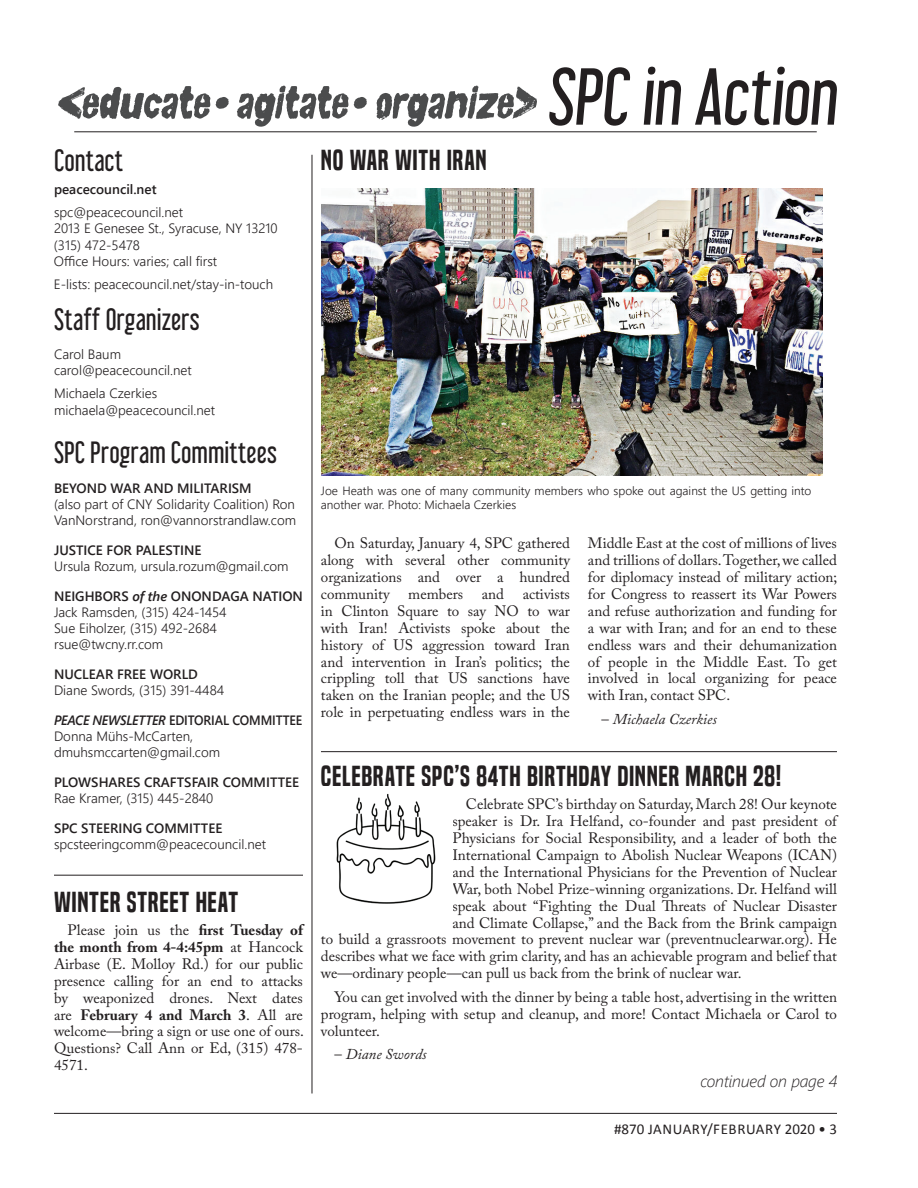
<style>
.page{position:relative;width:918px;height:1188px;background:#fff}
.page>*{position:absolute;margin:0;border:0;box-sizing:border-box;transform-origin:0 0}
.t1{font:italic 51px "lino set";color:#4b4c4d}
.t2{font:27px "Built Titling Sb";letter-spacing:.025em;color:#231f20}
.t3{font:27px "Libel Suit Rg";color:#231f20}
.t4{font:italic 16.5px "Webly Sleek UI Light";letter-spacing:-.01em;color:#231f20}
.t5{font:15px/16.8px "Adobe Caslon Pro";color:#231f20;text-align:justify}
.t6{font:italic 15px "Adobe Caslon Pro";color:#231f20}
.t7{font:15px "Calibri";letter-spacing:.01em;color:#231f20}
.t8{font:13.5px/16.2px "Webly Sleek UI Semilight";color:#231f20}
.t9{font:13.5px "Webly Sleek UI Semibold";color:#231f20}
.t10{font:13.5px "Webly Sleek UI Semibold";color:#231f20;scale:.93 1}
.t11{font:12px/14.4px "Webly Sleek UI Semilight";color:#231f20}
.s1{font-family:"Libel Suit Rg";font-style:normal;font-size:72px;color:#231f20}
.s2{font-style:italic}
.s3{font-style:normal}
.s4{font-weight:700}
</style>
<div class="page">
<hr style="left:54px;top:1113px;width:783px;height:1px;background:#231f20">
<hr style="left:74px;top:131px;width:743px;height:1px;background:#231f20">
<hr style="left:312px;top:155px;width:1px;height:938px;background:#231f20">
<hr style="left:54px;top:875px;width:249px;height:1px;background:#231f20">
<img style="left:321px;top:189px;width:502px;height:287px">
<hr style="left:321px;top:751px;width:516px;height:1px;background:#231f20">
<img style="left:336px;top:793px;width:100px;height:111px">
<h1 class="t1" style="left:54px;top:78px;width:794px">&lt;educate•agitate•organize&gt; <span class="s1">SPC in Action</span></h1>
<h2 class="t3" style="left:54px;top:139px;width:71px">Contact</h2>
<p class="t9" style="left:54px;top:179px;width:104px">peacecouncil.net</p>
<p class="t8" style="left:54px;top:204px;width:225px">spc@peacecouncil.net<br>2013 E Genesee St., Syracuse, NY 13210 (315) 472-5478<br>Office Hours: varies; call first</p>
<p class="t8" style="left:54px;top:275px;width:221px">E-lists: peacecouncil.net/stay-in-touch</p>
<h2 class="t3" style="left:54px;top:297px;width:147px">Staff Organizers</h2>
<p class="t8" style="left:54px;top:346px;width:139px">Carol Baum carol@peacecouncil.net</p>
<p class="t8" style="left:54px;top:385px;width:163px">Michaela Czerkies michaela@peacecouncil.net</p>
<h2 class="t3" style="left:54px;top:431px;width:224px">SPC Program Committees</h2>
<p class="t9" style="left:54px;top:478px;width:199px">BEYON D WAR AN D MI LITARISM</p>
<p class="t8" style="left:54px;top:496px;width:244px">(also part of CNY Solidarity Coalition) Ron<br>VanNorstrand, ron@vannorstrandlaw.com</p>
<p class="t9" style="left:54px;top:540px;width:134px">JUSTICE FOR PALESTINE</p>
<p class="t8" style="left:54px;top:558px;width:236px">Ursula Rozum, ursula.rozum@gmail.com</p>
<p class="t9" style="left:54px;top:586px;width:248px">NEIGHBORS <span class="s2">of the</span> ONON DAGA NATION</p>
<p class="t8" style="left:54px;top:604px;width:174px">Jack Ramsden, (315) 424-1454<br>Sue Eiholzer, (315) 492-2684 rsue@twcny.rr.com</p>
<p class="t9" style="left:54px;top:664px;width:78px">N UCLEAR FREE</p>
<p class="t9" style="left:150px;top:664px;width:49px">WORLD</p>
<p class="t8" style="left:54px;top:682px;width:172px">Diane Swords, (315) 391-4484</p>
<p class="t10" style="left:54px;top:710px;width:261px"><span class="s2">PEACE NEWSLETTER</span> EDI TORIAL COMMI TTEE</p>
<p class="t8" style="left:54px;top:728px;width:168px">Donna Mühs-McCarten, dmuhsmccarten@gmail.com</p>
<p class="t9" style="left:54px;top:772px;width:72px">PLOWSHARES</p>
<p class="t9" style="left:144px;top:772px;width:149px">CRAFTSFAIR COMMITTEE</p>
<p class="t8" style="left:54px;top:790px;width:161px">Rae Kramer, (315) 445-2840</p>
<p class="t9" style="left:54px;top:818px;width:50px">SPC STEERIN</p>
<p class="t9" style="left:133px;top:818px;width:83px">G COMMITTEE</p>
<p class="t8" style="left:54px;top:836px;width:214px">spcsteeringcomm@peacecouncil.net</p>
<h2 class="t2" style="left:321px;top:144px;width:167px">NO WAR WITH IRAN</h2>
<p class="t11" style="left:321px;top:483px;width:492px">Joe Heath was one of many community members who spoke out against the US getting into another war. Photo: Michaela Czerkies</p>
<p class="t5" style="left:321px;top:535px;width:251px;text-indent:14px">On Saturday, January 4, SPC gathered along with several other community organizations and over a hundred community members and activists in Clinton Square to say NO to war with Iran! Activists spoke about the history of US aggression toward Iran and intervention in Iran’s politics; the crippling toll that US sanctions have taken on the Iranian people; and the US role in perpetuating endless wars in the</p>
<p class="t5" style="left:588px;top:535px;width:251px">Middle East at the cost of millions of lives and trillions of dollars. Together, we called for diplomacy instead of military action; for Congress to reassert its War Powers and refuse authorization and funding for a war with Iran; and for an end to these endless wars and their dehumanization of people in the Middle East. To get involved in local organizing for peace with Iran, contact SPC.</p>
<p class="t6" style="left:601px;top:710px;width:117px"><span class="s3">–</span> Michaela Czerkies</p>
<h2 class="t2" style="left:321px;top:760px;width:462px">CELEBRATE SPC’S 84TH BIRTHDAY DINNER MARCH 28!</h2>
<p class="t5" style="left:466px;top:796px;width:373px">Celebrate SPC’s birthday on Saturday, March 28! Our keynote</p>
<p class="t5" style="left:452px;top:813px;width:386px">speaker is Dr. Ira Helfand, co-founder and past president of</p>
<p class="t5" style="left:452px;top:830px;width:386px">Physicians for Social Responsibility, and a leader of both the</p>
<p class="t5" style="left:452px;top:846px;width:386px">International Campaign to Abolish Nuclear Weapons (ICAN)</p>
<p class="t5" style="left:452px;top:863px;width:386px">and the International Physicians for the Prevention of Nuclear</p>
<p class="t5" style="left:452px;top:880px;width:386px">War, both Nobel Prize-winning organizations. Dr. Helfand will</p>
<p class="t5" style="left:452px;top:897px;width:386px">speak about “Fighting the Dual Threats of Nuclear Disaster</p>
<p class="t5" style="left:452px;top:914px;width:386px">and Climate Collapse,” and the Back from the Brink campaign</p>
<p class="t5" style="left:321px;top:931px;width:517px">to build a grassroots movement to prevent nuclear war (preventnuclearwar.org). He</p>
<p class="t5" style="left:321px;top:948px;width:518px">describes what we face with grim clarity, and has an achievable program and belief that</p>
<p class="t5" style="left:321px;top:965px;width:422px">we—ordinary people—can pull us back from the brink of nuclear war.</p>
<p class="t5" style="left:321px;top:988px;width:518px;text-indent:14px">You can get involved with the dinner by being a table host, advertising in the written program, helping with setup and cleanup, and more! Contact Michaela or Carol to volunteer.</p>
<p class="t6" style="left:334px;top:1045px;width:94px"><span class="s3">–</span> Diane Swords</p>
<h2 class="t2" style="left:54px;top:886px;width:186px">WINTER STREET HEAT</h2>
<p class="t5" style="left:54px;top:922px;width:252px;text-indent:13px">Please join us the <span class="s4">first Tuesday of the month from 4-4:45pm</span> at Hancock Airbase (E. Molloy Rd.) for our public presence calling for an end to attacks by weaponized drones. Next dates are <span class="s4">February 4 and March 3</span>. All are welcome—bring a sign or use one of ours.<br>Questions? Call Ann or Ed, (315) 478- 4571.</p>
<p class="t4" style="left:700px;top:1070px;width:138px">continued on page 4</p>
<p class="t7" style="left:614px;top:1120px;width:224px">#870 JAN UARY/FE BRUARY 2020 • 3</p>
</div>
